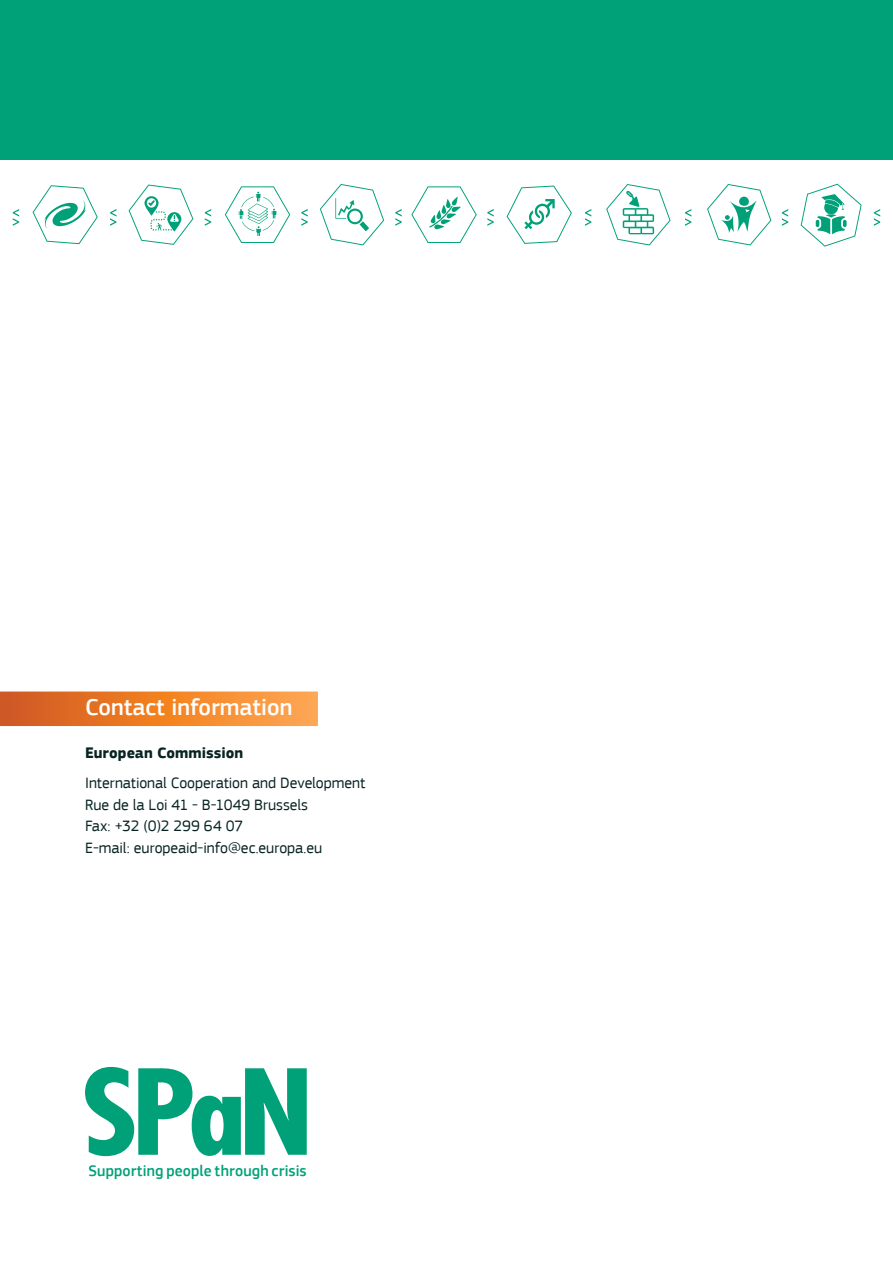
<style>
.page{position:relative;width:893px;height:1263px;background:#fff}
.page>*{position:absolute;margin:0;border:0;box-sizing:border-box;transform-origin:0 0}
.t1{font:500 24px "EC Square Sans Pro";color:#fff}
.t2{font:500 16.05px "EC Square Sans Pro";letter-spacing:.01em;color:#00a178}
.t3{font:15.75px/21.5px "EC Square Sans Pro";color:#082423}
.t4{font:700 15.75px "EC Square Sans Pro";color:#082423}
</style>
<div class="page">
<div style="left:0;top:0;width:893px;height:160px;background:#00a178"></div>
<svg style="left:85px;top:1066px;width:222px;height:90px"></svg>
<svg style="left:205px;top:209px;width:6px;height:17px"></svg>
<svg style="left:487px;top:209px;width:7px;height:17px"></svg>
<svg style="left:395px;top:209px;width:7px;height:17px"></svg>
<svg style="left:110px;top:209px;width:6px;height:17px"></svg>
<svg style="left:301px;top:209px;width:7px;height:17px"></svg>
<svg style="left:585px;top:209px;width:6px;height:17px"></svg>
<svg style="left:685px;top:209px;width:6px;height:17px"></svg>
<svg style="left:782px;top:209px;width:6px;height:17px"></svg>
<svg style="left:507px;top:186px;width:65px;height:58px"></svg>
<svg style="left:411px;top:186px;width:66px;height:57px"></svg>
<svg style="left:707px;top:184px;width:64px;height:61px"></svg>
<svg style="left:320px;top:184px;width:64px;height:61px"></svg>
<svg style="left:225px;top:186px;width:65px;height:57px"></svg>
<svg style="left:13px;top:209px;width:6px;height:17px"></svg>
<svg style="left:33px;top:185px;width:65px;height:59px"></svg>
<svg style="left:606px;top:184px;width:65px;height:61px"></svg>
<svg style="left:129px;top:185px;width:64px;height:60px"></svg>
<svg style="left:874px;top:209px;width:6px;height:17px"></svg>
<svg style="left:801px;top:184px;width:61px;height:63px"></svg>
<svg style="left:0;top:691px;width:318px;height:35px;background:#ec8131"></svg>
<h1 class="t1" style="left:85px;top:693px;width:209px">Contact information</h1>
<p class="t4" style="left:85px;top:743px;width:160px">European Commission</p>
<p class="t3" style="left:85px;top:772px;width:282px">International Cooperation and Development Rue de la Loi 41 - B-1049 Brussels<br>Fax: +32 (0)2 299 64 07<br>E-mail: europeaid-info@ec.europa.eu</p>
<p class="t2" style="left:88px;top:1161px;width:220px">Supporting people through crisis</p>
</div>
